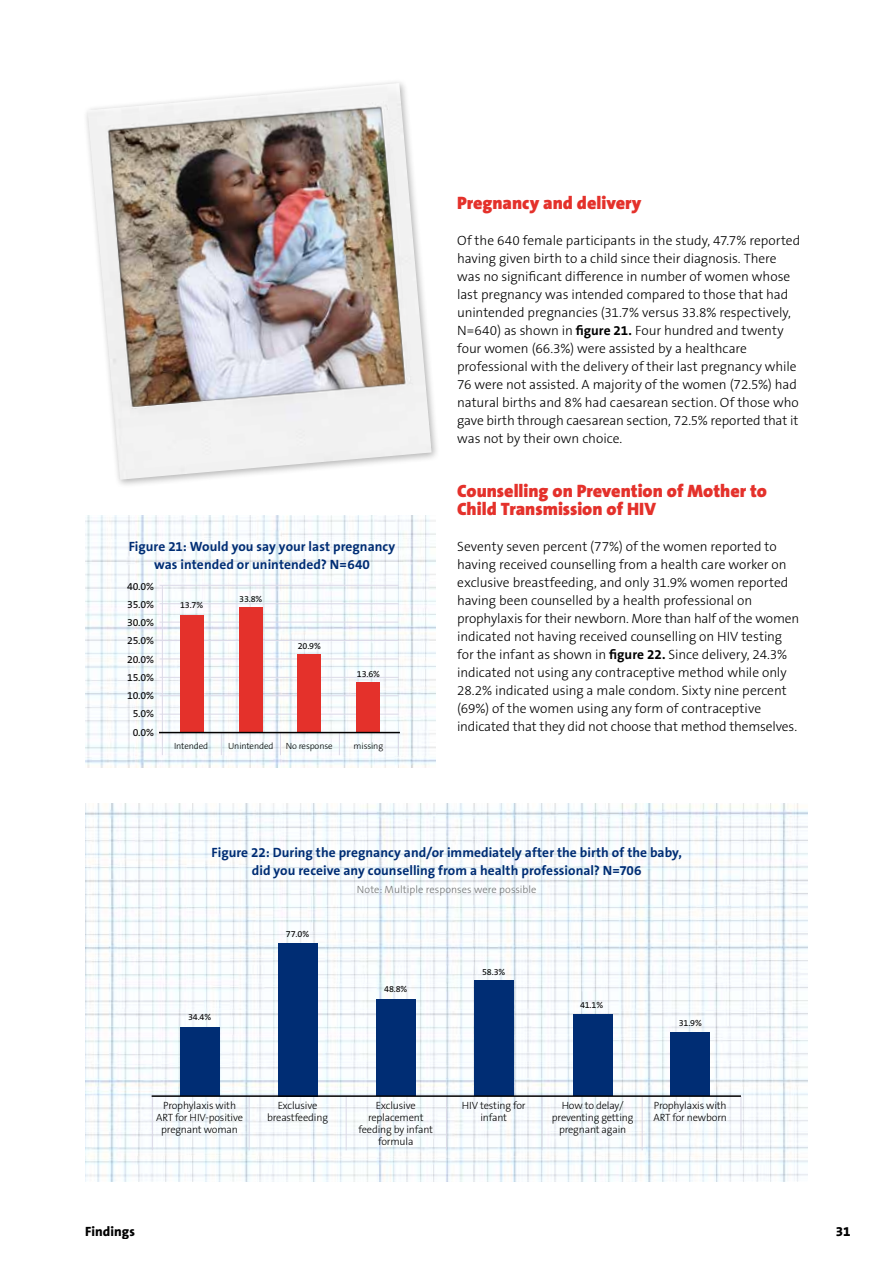
<style>
.page{position:relative;width:893px;height:1263px;background:#fff}
.page>*{position:absolute;margin:0;border:0;box-sizing:border-box;transform-origin:0 0}
.t1{font:900 18px/18px "The Sans B W9";color:#e4312b}
.t2{font:300 13.5px/18px "The Sans B W3";letter-spacing:-.005em;color:#000}
.t3{font:700 13.5px/18px "The Sans B W7";letter-spacing:.005em;color:#002d74;text-align:center}
.t4{font:800 13.5px "The Sans B W8";letter-spacing:.005em;color:#000}
.t5{font:300 10.5px/12px "The Sans B W3";letter-spacing:-.015em;color:#000;text-align:center}
.t6{font:10.5px "The Sans B W5 Plain";letter-spacing:-.015em;color:#000}
.t7{font:300 10.5px "The Sans B W3";letter-spacing:.005em;color:#707172}
.t8{font:9px "The Sans B W5 Plain";letter-spacing:-.015em;color:#000}
.t9{font:300 9px "The Sans B W3";letter-spacing:-.015em;color:#000}
.s1{font-family:"The Sans B W7";font-weight:700}
</style>
<div class="page">
<img style="left:85px;top:803px;width:723px;height:378px">
<img style="left:85px;top:515px;width:351px;height:252px">
<img style="left:88px;top:83px;width:344px;height:397px">
<hr style="left:159px;top:714px;width:240px;height:1px;background:#dcdae8">
<hr style="left:159px;top:695px;width:240px;height:1px;background:#dcdae8">
<hr style="left:159px;top:677px;width:240px;height:1px;background:#dcdae8">
<hr style="left:159px;top:658px;width:240px;height:1px;background:#dcdae8">
<hr style="left:159px;top:640px;width:240px;height:1px;background:#dcdae8">
<hr style="left:159px;top:622px;width:240px;height:1px;background:#dcdae8">
<hr style="left:159px;top:603px;width:240px;height:1px;background:#dcdae8">
<hr style="left:159px;top:585px;width:240px;height:1px;background:#dcdae8">
<hr style="left:162px;top:585px;width:1px;height:170px;background:#dcdae8">
<svg style="left:221px;top:733px;width:1px;height:22px"></svg>
<svg style="left:280px;top:733px;width:1px;height:22px"></svg>
<svg style="left:339px;top:733px;width:1px;height:22px"></svg>
<svg style="left:398px;top:733px;width:1px;height:22px"></svg>
<div style="left:180px;top:615px;width:23px;height:117px;background:#e4312b"></div>
<div style="left:239px;top:608px;width:24px;height:124px;background:#e4312b"></div>
<div style="left:297px;top:655px;width:24px;height:77px;background:#e4312b"></div>
<div style="left:357px;top:682px;width:23px;height:50px;background:#e4312b"></div>
<hr style="left:159px;top:732px;width:241px;height:1px;background:#000">
<div style="left:180px;top:1028px;width:39px;height:68px;background:#002d74"></div>
<div style="left:278px;top:943px;width:39px;height:153px;background:#002d74"></div>
<div style="left:376px;top:999px;width:39px;height:97px;background:#002d74"></div>
<div style="left:474px;top:980px;width:39px;height:116px;background:#002d74"></div>
<div style="left:573px;top:1014px;width:39px;height:82px;background:#002d74"></div>
<div style="left:670px;top:1032px;width:40px;height:64px;background:#002d74"></div>
<hr style="left:152px;top:1096px;width:1px;height:54px;background:#dcdae8">
<hr style="left:249px;top:1096px;width:1px;height:54px;background:#dcdae8">
<hr style="left:346px;top:1096px;width:1px;height:54px;background:#dcdae8">
<hr style="left:446px;top:1096px;width:1px;height:54px;background:#dcdae8">
<hr style="left:542px;top:1096px;width:1px;height:54px;background:#dcdae8">
<hr style="left:642px;top:1096px;width:1px;height:54px;background:#dcdae8">
<hr style="left:741px;top:1096px;width:1px;height:54px;background:#dcdae8">
<hr style="left:152px;top:1095px;width:589px;height:2px;background:#000">
<p class="t3" style="left:129px;top:538px;width:268px">Figure 21: Would you say your last pregnancy was intended or unintended? N=640</p>
<p class="t6" style="left:127px;top:579px;width:28px">40.0%</p>
<p class="t6" style="left:127px;top:597px;width:28px">35.0%</p>
<p class="t6" style="left:127px;top:616px;width:28px">30.0%</p>
<p class="t6" style="left:127px;top:634px;width:28px">25.0%</p>
<p class="t6" style="left:127px;top:652px;width:28px">20.0%</p>
<p class="t6" style="left:127px;top:670px;width:28px">15.0%</p>
<p class="t6" style="left:127px;top:689px;width:28px">10.0%</p>
<p class="t6" style="left:133px;top:707px;width:23px">5.0%</p>
<p class="t6" style="left:133px;top:725px;width:23px">0.0%</p>
<p class="t8" style="left:180px;top:599px;width:25px">13.7%</p>
<p class="t8" style="left:239px;top:593px;width:25px">33.8%</p>
<p class="t8" style="left:298px;top:640px;width:25px">20.9%</p>
<p class="t8" style="left:357px;top:668px;width:25px">13.6%</p>
<p class="t9" style="left:174px;top:740px;width:36px">Intended</p>
<p class="t9" style="left:228px;top:740px;width:47px">Unintended</p>
<p class="t9" style="left:286px;top:740px;width:48px">No response</p>
<p class="t9" style="left:354px;top:740px;width:31px">missing</p>
<h1 class="t1" style="left:457px;top:194px;width:186px">Pregnancy and delivery</h1>
<p class="t2" style="left:457px;top:232px;width:345px">Of the 640 female participants in the study, 47.7% reported having given birth to a child since their diagnosis. There was no significant difference in number of women whose last pregnancy was intended compared to those that had unintended pregnancies (31.7% versus 33.8% respectively, N=640) as shown in <span class="s1">figure 21.</span> Four hundred and twenty four women (66.3%) were assisted by a healthcare professional with the delivery of their last pregnancy while 76 were not assisted. A majority of the women (72.5%) had natural births and 8% had caesarean section. Of those who gave birth through caesarean section, 72.5% reported that it was not by their own choice.</p>
<h1 class="t1" style="left:457px;top:482px;width:311px">Counselling on Prevention of Mother to<br>Child Transmission of HIV</h1>
<p class="t2" style="left:457px;top:538px;width:344px">Seventy seven percent (77%) of the women reported to having received counselling from a health care worker on exclusive breastfeeding, and only 31.9% women reported having been counselled by a health professional on prophylaxis for their newborn. More than half of the women indicated not having received counselling on HIV testing for the infant as shown in <span class="s1">figure 22.</span> Since delivery, 24.3% indicated not using any contraceptive method while only 28.2% indicated using a male condom. Sixty nine percent (69%) of the women using any form of contraceptive indicated that they did not choose that method themselves.</p>
<p class="t3" style="left:212px;top:844px;width:472px">Figure 22: During the pregnancy and/or immediately after the birth of the baby, did you receive any counselling from a health professional? N=706</p>
<p class="t7" style="left:357px;top:883px;width:181px">Note: Multiple responses were possible</p>
<p class="t8" style="left:188px;top:1011px;width:25px">34.4%</p>
<p class="t8" style="left:286px;top:928px;width:25px">77.0%</p>
<p class="t8" style="left:384px;top:984px;width:25px">48.8%</p>
<p class="t8" style="left:482px;top:966px;width:25px">58.3%</p>
<p class="t8" style="left:580px;top:999px;width:25px">41.1%</p>
<p class="t8" style="left:679px;top:1017px;width:25px">31.9%</p>
<p class="t5" style="left:156px;top:1099px;width:88px">Prophylaxis with<br>ART for HIV-positive pregnant woman</p>
<p class="t5" style="left:267px;top:1099px;width:62px">Exclusive breastfeeding</p>
<p class="t5" style="left:359px;top:1099px;width:76px">Exclusive replacement feeding by infant formula</p>
<p class="t5" style="left:462px;top:1099px;width:65px">HIV testing for infant</p>
<p class="t5" style="left:552px;top:1099px;width:83px">How to delay/ preventing getting pregnant again</p>
<p class="t5" style="left:654px;top:1099px;width:75px;text-align:left">Prophylaxis with<br>ART for newborn</p>
<p class="t4" style="left:85px;top:1222px;width:51px">Findings</p>
<p class="t4" style="left:836px;top:1222px;width:16px">31</p>
</div>
